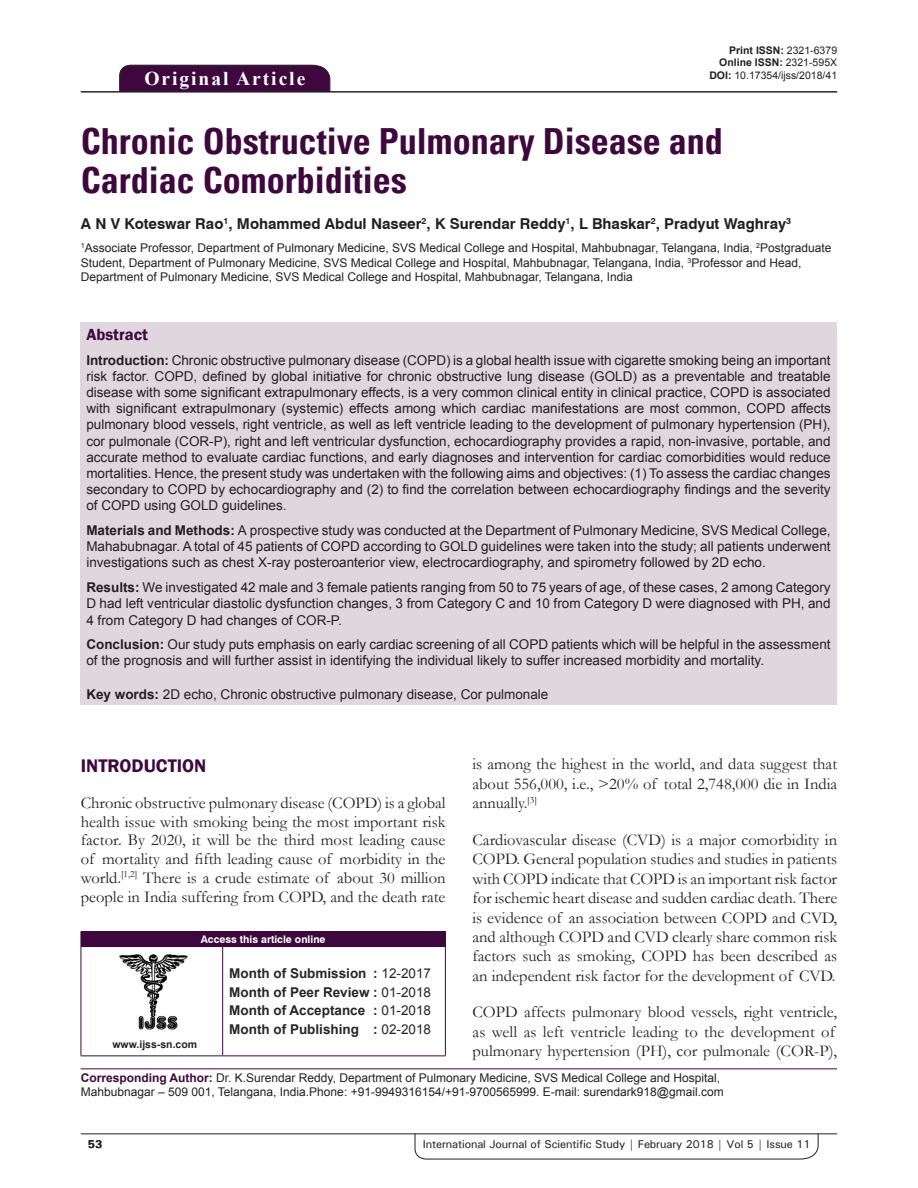
<style>
.page{position:relative;width:918px;height:1188px;background:#fff}
.page>*{position:absolute;margin:0;border:0;box-sizing:border-box;transform-origin:0 0}
.AT{font:700 condensed 36px/39px "Univers";color:#3e083e}
.AH{font:700 19.5px "Times New Roman";letter-spacing:.1em;color:#fff}
.TX{font:600 18.75px "Franklin Gothic";color:#3e083e}
.TX-2{font:16.5px/19.4px "Garamond";color:#231f20;text-align:justify}
.ABSH{font:600 16.5px "Franklin Gothic";color:#3e083e}
.AU{font:700 15px "Swiss 721 BT";color:#231f20}
.ABS{font:13.5px/16.2px "Arial";color:#231f20;text-align:justify}
.HIS{font:700 13.5px/18.8px "Arial";color:#282526;text-align:justify}
.KWD{font:13.5px "Arial";color:#231f20}
.AFF{font:12px/14.4px "Arial";color:#231f20}
.ADD{font:12px/14.4px "Arial";color:#231f20}
.RF{font:500 11.25px "Univers";letter-spacing:-.01em;color:#231f20}
.t1{font:700 11.25px "Univers";color:#231f20}
.DOI{font:700 10.5px "Arial";color:#231f20}
.DOI-2{font:10.5px "Arial";color:#231f20}
.AAO{font:700 10.5px "Swiss 721 BT";color:#fff}
.Web{font:700 10.5px "Arial";color:#231f20}
.s1{font-weight:400}
.s2{font-weight:700}
.s3{font-weight:700;color:#3e083e}
</style>
<div class="page">
<svg style="left:415px;top:1133px;width:404px;height:26px"></svg>
<hr style="left:81px;top:1134px;width:756px;height:1px;background:#231f20">
<div style="left:119px;top:65px;width:211px;height:26px;background:#3e083e"></div>
<hr style="left:81px;top:91px;width:756px;height:1px;background:#231f20">
<div style="left:80px;top:322px;width:757px;height:383px;background:#e0d7de"></div>
<hr style="left:81px;top:1068px;width:756px;height:1px;background:#3e083e">
<img style="left:119px;top:954px;width:69px;height:76px">
<div style="left:81px;top:931px;width:364px;height:16px;background:#3e083e"></div>
<svg style="left:445px;top:931px;width:1px;height:15px"></svg>
<hr style="left:81px;top:947px;width:1px;height:108px;background:#3e083e">
<hr style="left:81px;top:1055px;width:142px;height:1px;background:#231f20">
<hr style="left:223px;top:946px;width:223px;height:1px;background:#3e083e">
<hr style="left:222px;top:947px;width:1px;height:108px;background:#3e083e">
<hr style="left:445px;top:947px;width:1px;height:108px;background:#3e083e">
<hr style="left:223px;top:1055px;width:223px;height:1px;background:#3e083e">
<p class="AH" style="left:144px;top:64px;width:162px">Original Article</p>
<p class="DOI" style="left:729px;top:42px;width:109px">Print ISSN: <span class="s1">2321-6379</span></p>
<p class="DOI" style="left:719px;top:55px;width:119px">Online ISSN: <span class="s1">2321-595X</span></p>
<p class="DOI-2" style="left:709px;top:68px;width:129px"><span class="s2">DOI:</span> 10.17354/ijss/2018/41</p>
<p class="AT" style="left:81px;top:122px;width:643px">Chronic Obstructive Pulmonary Disease and<br>Cardiac Comorbidities</p>
<p class="AU" style="left:81px;top:215px;width:712px">A N V Koteswar Rao<sup>1</sup>, Mohammed Abdul Naseer<sup>2</sup>, K Surendar Reddy<sup>1</sup>, L Bhaskar<sup>2</sup>, Pradyut Waghray<sup>3</sup></p>
<p class="AFF" style="left:81px;top:241px;width:752px"><sup>1</sup>Associate Professor, Department of Pulmonary Medicine, SVS Medical College and Hospital, Mahbubnagar, Telangana, India, <sup>2</sup>Postgraduate<br>Student, Department of Pulmonary Medicine, SVS Medical College and Hospital, Mahbubnagar, Telangana, India, <sup>3</sup>Professor and Head,<br>Department of Pulmonary Medicine, SVS Medical College and Hospital, Mahbubnagar, Telangana, India</p>
<p class="ABSH" style="left:86px;top:324px;width:63px">Abstract</p>
<p class="ABS" style="left:86px;top:352px;width:746px"><span class="s2">Introduction:</span> Chronic obstructive pulmonary disease (COPD) is a global health issue with cigarette smoking being an important risk factor. COPD, defined by global initiative for chronic obstructive lung disease (GOLD) as a preventable and treatable disease with some significant extrapulmonary effects, is a very common clinical entity in clinical practice, COPD is associated with significant extrapulmonary (systemic) effects among which cardiac manifestations are most common, COPD affects pulmonary blood vessels, right ventricle, as well as left ventricle leading to the development of pulmonary hypertension (PH), cor pulmonale (COR-P), right and left ventricular dysfunction, echocardiography provides a rapid, non-invasive, portable, and accurate method to evaluate cardiac functions, and early diagnoses and intervention for cardiac comorbidities would reduce mortalities. Hence, the present study was undertaken with the following aims and objectives: (1) To assess the cardiac changes secondary to COPD by echocardiography and (2) to find the correlation between echocardiography findings and the severity of COPD using GOLD guidelines.</p>
<p class="ABS" style="left:86px;top:522px;width:746px"><span class="s2">Materials and Methods:</span> A prospective study was conducted at the Department of Pulmonary Medicine, SVS Medical College, Mahabubnagar. A total of 45 patients of COPD according to GOLD guidelines were taken into the study; all patients underwent investigations such as chest X-ray posteroanterior view, electrocardiography, and spirometry followed by 2D echo.</p>
<p class="ABS" style="left:86px;top:579px;width:746px"><span class="s2">Results:</span> We investigated 42 male and 3 female patients ranging from 50 to 75 years of age, of these cases, 2 among Category D had left ventricular diastolic dysfunction changes, 3 from Category C and 10 from Category D were diagnosed with PH, and 4 from Category D had changes of COR-P.</p>
<p class="ABS" style="left:86px;top:636px;width:746px"><span class="s2">Conclusion:</span> Our study puts emphasis on early cardiac screening of all COPD patients which will be helpful in the assessment of the prognosis and will further assist in identifying the individual likely to suffer increased morbidity and mortality.</p>
<p class="KWD" style="left:86px;top:685px;width:464px"><span class="s2">Key words:</span> 2D echo, Chronic obstructive pulmonary disease, Cor pulmonale</p>
<p class="TX" style="left:81px;top:754px;width:127px">INTRODUCTION</p>
<p class="TX-2" style="left:81px;top:793px;width:366px;line-height:18.8px">Chronic obstructive pulmonary disease (COPD) is a global health issue with smoking being the most important risk factor. By 2020, it will be the third most leading cause of mortality and fifth leading cause of morbidity in the world.<sup>[1,2]</sup> There is a crude estimate of about 30 million people in India suffering from COPD, and the death rate</p>
<p class="AAO" style="left:201px;top:933px;width:126px">Access this article online</p>
<p class="Web" style="left:112px;top:1037px;width:86px">www.ijss-sn.com</p>
<p class="HIS" style="left:229px;top:964px;width:203px">Month of Submission : <span class="s1">12-2017<br></span>Month of Peer Review : <span class="s1">01-2018<br></span>Month of Acceptance : <span class="s1">01-2018<br></span>Month of Publishing : <span class="s1">02-2018</span></p>
<p class="TX-2" style="left:473px;top:754px;width:366px">is among the highest in the world, and data suggest that about 556,000, i.e., &gt;20% of total 2,748,000 die in India annually.<sup>[3]</sup></p>
<p class="TX-2" style="left:473px;top:830px;width:366px">Cardiovascular disease (CVD) is a major comorbidity in COPD. General population studies and studies in patients with COPD indicate that COPD is an important risk factor for ischemic heart disease and sudden cardiac death. There is evidence of an association between COPD and CVD, and although COPD and CVD clearly share common risk factors such as smoking, COPD has been described as an independent risk factor for the development of CVD.</p>
<p class="TX-2" style="left:473px;top:1002px;width:366px;text-align:left">COPD affects pulmonary blood vessels, right ventricle, as well as left ventricle leading to the development of pulmonary hypertension (PH), cor pulmonale (COR‑P),</p>
<p class="ADD" style="left:81px;top:1070px;width:645px"><span class="s3">Corresponding Author:</span> Dr. K.Surendar Reddy, Department of Pulmonary Medicine, SVS Medical College and Hospital,<br>Mahbubnagar – 509 001, Telangana, India.Phone: +91-9949316154/+91-9700565999. E-mail: surendark918@gmail.com</p>
<p class="t1" style="left:88px;top:1137px;width:16px">53</p>
<p class="RF" style="left:423px;top:1137px;width:389px">International Journal of Scientific Study | February 2018 | Vol 5 | Issue 11</p>
</div>
